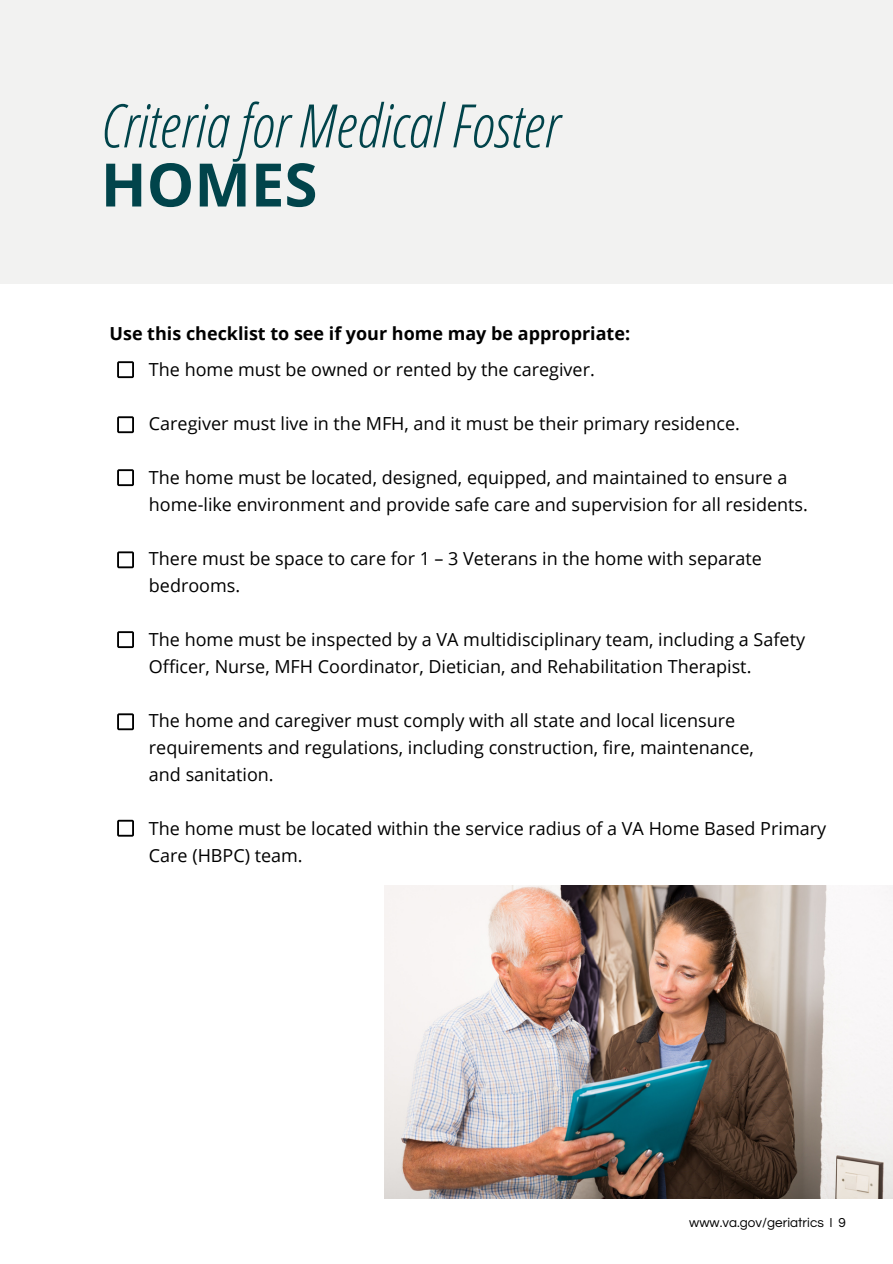
<style>
.page{position:relative;width:893px;height:1264px;background:#fff}
.page>*{position:absolute;margin:0;border:0;box-sizing:border-box;transform-origin:0 0}
.t1{font:italic 300 60px "Open Sans Condensed";color:#01444b}
.t2{font:700 60px "Open Sans";color:#01444b}
.t3{font:18px/27px "Open Sans";color:#000}
.t4{font:700 18px "Open Sans";color:#000}
.t5{font:13.5px "Questrial";color:#000}
</style>
<div class="page">
<div style="left:0;top:0;width:892px;height:284px;background:#f2f2f1"></div>
<svg style="left:117px;top:361px;width:17px;height:17px"></svg>
<svg style="left:117px;top:416px;width:17px;height:17px"></svg>
<svg style="left:117px;top:469px;width:17px;height:17px"></svg>
<svg style="left:117px;top:551px;width:17px;height:17px"></svg>
<svg style="left:117px;top:631px;width:17px;height:17px"></svg>
<svg style="left:117px;top:713px;width:17px;height:17px"></svg>
<svg style="left:117px;top:819px;width:17px;height:17px"></svg>
<img style="left:385px;top:885px;width:507px;height:313px">
<p class="t1" style="left:101px;top:83px;width:459px">Criteria for Medical Foster</p>
<p class="t2" style="left:101px;top:142px;width:218px">HOMES</p>
<p class="t4" style="left:109px;top:320px;width:522px">Use this checklist to see if your home may be appropriate:</p>
<p class="t3" style="left:149px;top:356px;width:447px">The home must be owned or rented by the caregiver.</p>
<p class="t3" style="left:149px;top:410px;width:592px">Caregiver must live in the MFH, and it must be their primary residence.</p>
<p class="t3" style="left:149px;top:464px;width:660px">The home must be located, designed, equipped, and maintained to ensure a home-like environment and provide safe care and supervision for all residents.</p>
<p class="t3" style="left:149px;top:545px;width:614px">There must be space to care for 1 – 3 Veterans in the home with separate bedrooms.</p>
<p class="t3" style="left:149px;top:626px;width:657px">The home must be inspected by a VA multidisciplinary team, including a Safety<br>Officer, Nurse, MFH Coordinator, Dietician, and Rehabilitation Therapist.</p>
<p class="t3" style="left:149px;top:707px;width:606px">The home and caregiver must comply with all state and local licensure requirements and regulations, including construction, fire, maintenance,</p>
<p class="t3" style="left:149px;top:760px;width:126px">and sanitation.</p>
<p class="t3" style="left:149px;top:814px;width:678px">The home must be located within the service radius of a VA Home Based Primary<br>Care (HBPC) team.</p>
<p class="t5" style="left:689px;top:1215px;width:158px">www.va.gov/geriatrics I 9</p>
</div>
